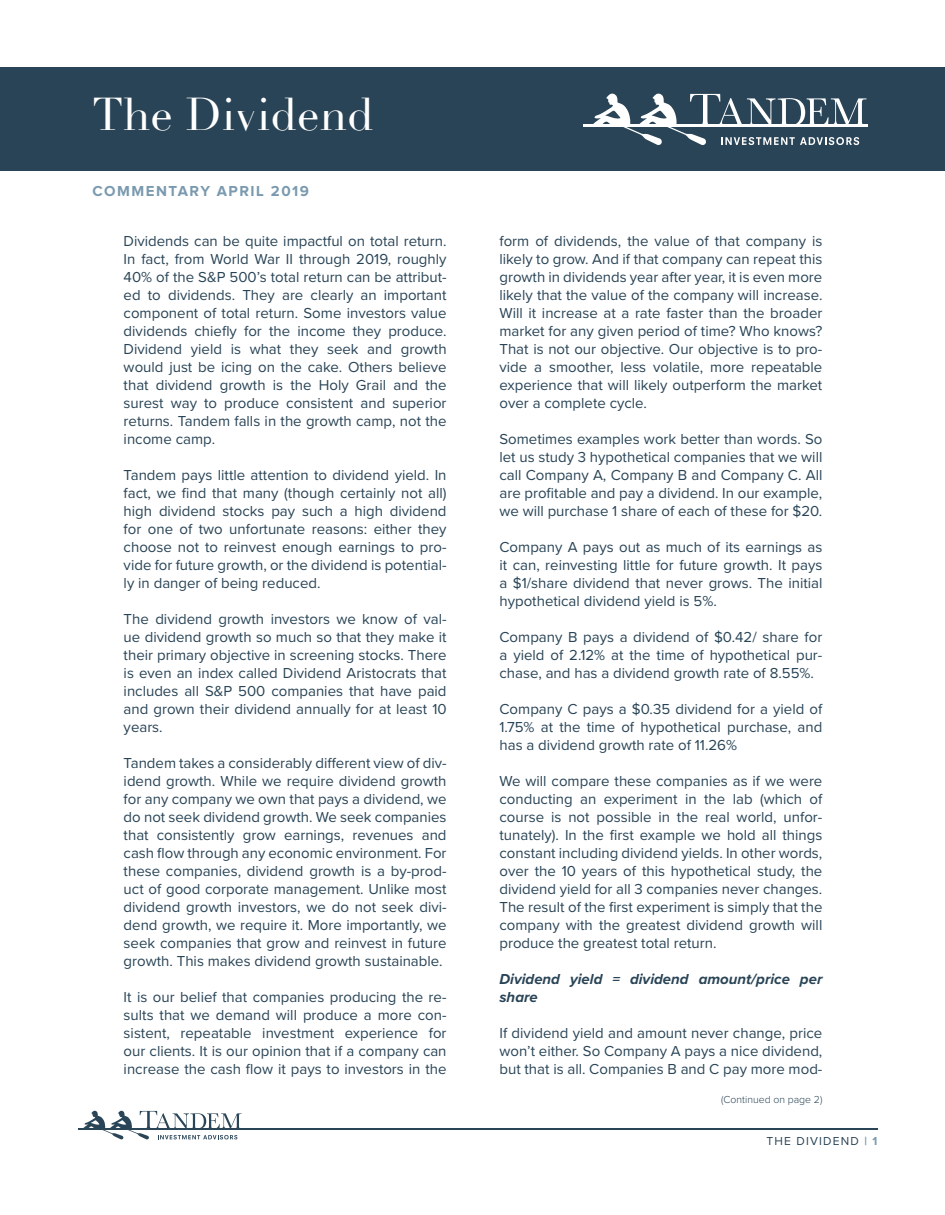
<style>
.page{position:relative;width:945px;height:1215px;background:#fff}
.page>*{position:absolute;margin:0;border:0;box-sizing:border-box;transform-origin:0 0}
.t1{font:45px "Didot";color:#fff}
.t2{font:15px/18px "Proxima Nova";color:#294456;text-align:justify}
.t3{font:italic 700 15px/18px "Proxima Nova";color:#294456}
.t4{font:700 15px "Proxima Nova";letter-spacing:.1em;color:#7a9aaf}
.t5{font:12px "Proxima Nova";letter-spacing:.1em;color:#294456}
.Body_Text_2_Left{font:300 10.5px "Proxima Nova";color:#294456}
.s1{font-weight:700;color:#7a9aaf}
</style>
<div class="page">
<hr style="left:242px;top:1128px;width:636px;height:1px;background:#294456">
<svg style="left:78px;top:1110px;width:164px;height:30px"></svg>
<hr style="left:78px;top:1128px;width:164px;height:1px;background:#294557">
<div style="left:0;top:68px;width:945px;height:103px;background:#294456"></div>
<svg style="left:584px;top:94px;width:284px;height:51px"></svg>
<hr style="left:584px;top:125px;width:284px;height:2px;background:#fff">
<p class="t1" style="left:92px;top:87px;width:283px">The Dividend</p>
<p class="t4" style="left:92px;top:182px;width:218px">COMMENTARY APRIL 2019</p>
<p class="t2" style="left:124px;top:231px;width:324px">Dividends can be quite impactful on total return.<br>In fact, from World War II through 2019, roughly 40% of the S&amp;P 500’s total return can be attribut&shy;ed to dividends. They are clearly an important component of total return. Some investors value dividends chiefly for the income they produce.<br>Dividend yield is what they seek and growth would just be icing on the cake. Others believe that dividend growth is the Holy Grail and the surest way to produce consistent and superior returns. Tandem falls in the growth camp, not the income camp.</p>
<p class="t2" style="left:124px;top:465px;width:324px">Tandem pays little attention to dividend yield. In fact, we find that many (though certainly not all) high dividend stocks pay such a high dividend for one of two unfortunate reasons: either they choose not to reinvest enough earnings to pro&shy;vide for future growth, or the dividend is potential&shy;ly in danger of being reduced.</p>
<p class="t2" style="left:124px;top:609px;width:324px">The dividend growth investors we know of val&shy;ue dividend growth so much so that they make it their primary objective in screening stocks. There is even an index called Dividend Aristocrats that includes all S&amp;P 500 companies that have paid and grown their dividend annually for at least 10 years.</p>
<p class="t2" style="left:124px;top:753px;width:324px">Tandem takes a considerably different view of div&shy;idend growth. While we require dividend growth for any company we own that pays a dividend, we do not seek dividend growth. We seek companies that consistently grow earnings, revenues and cash flow through any economic environment. For these companies, dividend growth is a by-prod&shy;uct of good corporate management. Unlike most dividend growth investors, we do not seek divi&shy;dend growth, we require it. More importantly, we seek companies that grow and reinvest in future growth. This makes dividend growth sustainable.</p>
<p class="t2" style="left:124px;top:987px;width:324px">It is our belief that companies producing the re&shy;sults that we demand will produce a more con&shy;sistent, repeatable investment experience for our clients. It is our opinion that if a company can increase the cash flow it pays to investors in the</p>
<p class="t2" style="left:500px;top:231px;width:324px">form of dividends, the value of that company is likely to grow. And if that company can repeat this growth in dividends year after year, it is even more likely that the value of the company will increase.<br>Will it increase at a rate faster than the broader market for any given period of time? Who knows?<br>That is not our objective. Our objective is to pro&shy;vide a smoother, less volatile, more repeatable experience that will likely outperform the market over a complete cycle.</p>
<p class="t2" style="left:500px;top:429px;width:324px">Sometimes examples work better than words. So let us study 3 hypothetical companies that we will call Company A, Company B and Company C. All are profitable and pay a dividend. In our example, we will purchase 1 share of each of these for $20.</p>
<p class="t2" style="left:500px;top:537px;width:324px">Company A pays out as much of its earnings as it can, reinvesting little for future growth. It pays a $1/share dividend that never grows. The initial hypothetical dividend yield is 5%.</p>
<p class="t2" style="left:500px;top:627px;width:324px">Company B pays a dividend of $0.42/ share for a yield of 2.12% at the time of hypothetical pur&shy;chase, and has a dividend growth rate of 8.55%.</p>
<p class="t2" style="left:500px;top:699px;width:324px">Company C pays a $0.35 dividend for a yield of 1.75% at the time of hypothetical purchase, and has a dividend growth rate of 11.26%</p>
<p class="t2" style="left:500px;top:771px;width:324px">We will compare these companies as if we were conducting an experiment in the lab (which of course is not possible in the real world, unfor&shy;tunately). In the first example we hold all things constant including dividend yields. In other words, over the 10 years of this hypothetical study, the dividend yield for all 3 companies never changes.<br>The result of the first experiment is simply that the company with the greatest dividend growth will produce the greatest total return.</p>
<p class="t3" style="left:500px;top:969px;width:324px">Dividend yield = dividend amount/price per share</p>
<p class="t2" style="left:500px;top:1023px;width:324px">If dividend yield and amount never change, price won’t either. So Company A pays a nice dividend, but that is all. Companies B and C pay more mod-</p>
<p class="Body_Text_2_Left" style="left:721px;top:1094px;width:103px">(Continued on page 2)</p>
<p class="t5" style="left:766px;top:1132px;width:113px">THE DIVIDEND <span class="s1">| 1</span></p>
</div>
